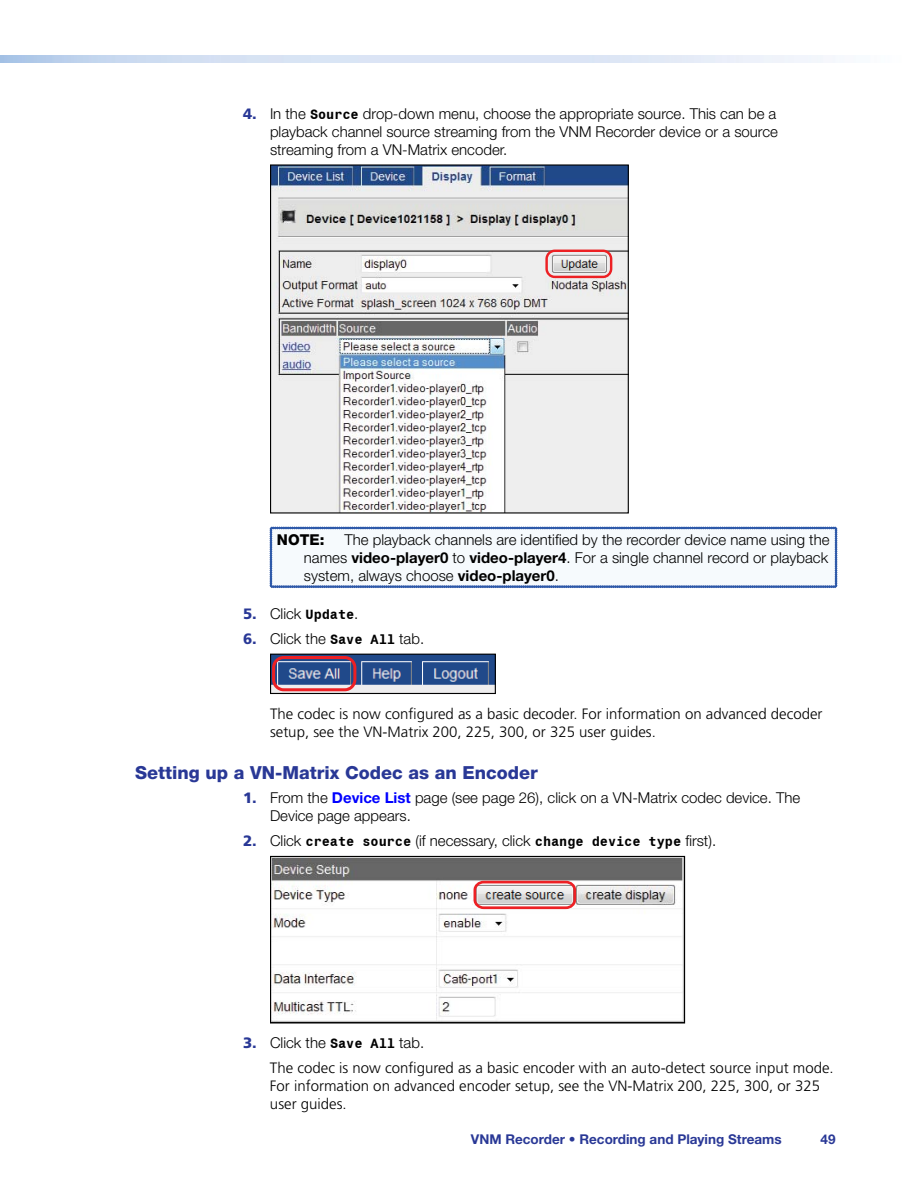
<style>
.page{position:relative;width:918px;height:1188px;background:#fff}
.page>*{position:absolute;margin:0;border:0;box-sizing:border-box;transform-origin:0 0}
.t1{font:800 18px "Helvetica Neue LT Std";color:#293896}
.t2{font:300 15px/18px "Helvetica Neue LT Std";color:#000;text-align:justify}
.t3{font:300 15px/18px "Frutiger";color:#000}
.t4{font:800 15px "Helvetica Neue LT Std";color:#000}
.t5{font:700 13.5px "Helvetica Neue LT Std";color:#293896}
.s1{font-family:"Frutiger";font-weight:900;color:#293896}
.s2{font-family:"Extronmono";font-weight:700;font-size:13.5px}
.s3{font-weight:700}
.s4{font-weight:700;color:#00f}
.s5{font-weight:900;color:#293896}
.s6{font-family:"Helvetica Neue LT Std"}
</style>
<div class="page">
<img style="left:272px;top:166px;width:355px;height:346px">
<img style="left:545px;top:250px;width:67px;height:28px">
<img style="left:548px;top:252px;width:62px;height:24px">
<div style="left:270px;top:164px;width:359px;height:350px;border:1px solid #000"></div>
<svg style="left:270px;top:527px;width:567px;height:61px"></svg>
<img style="left:272px;top:656px;width:222px;height:36px">
<img style="left:272px;top:656px;width:84px;height:35px">
<img style="left:275px;top:659px;width:78px;height:29px">
<div style="left:270px;top:654px;width:226px;height:40px;border:1px solid #000"></div>
<img style="left:272px;top:858px;width:411px;height:164px">
<img style="left:474px;top:881px;width:102px;height:28px">
<img style="left:476px;top:883px;width:97px;height:23px">
<div style="left:270px;top:856px;width:415px;height:168px;border:1px solid #000"></div>
<p class="t2" style="left:270px;top:104px;width:510px;text-indent:-27px"><span class="s1">4.</span> In the <span class="s2">Source</span> drop-down menu, choose the appropriate source. This can be a playback channel source streaming from the VNM Recorder device or a source streaming from a VN-Matrix encoder.</p>
<p class="t4" style="left:277px;top:530px;width:49px">NOTE:</p>
<p class="t2" style="left:304px;top:530px;width:527px;text-indent:40px">The playback channels are identified by the recorder device name using the names <span class="s3">video-player0</span> to <span class="s3">video-player4</span>. For a single channel record or playback system, always choose <span class="s3">video-player0</span>.</p>
<p class="t2" style="left:243px;top:604px;width:117px"><span class="s1">5.</span> Click <span class="s2">Update</span>.</p>
<p class="t2" style="left:243px;top:629px;width:183px"><span class="s1">6.</span> Click the <span class="s2">Save All</span> tab.</p>
<p class="t3" style="left:270px;top:705px;width:554px">The codec is now configured as a basic decoder. For information on advanced decoder setup, see the VN-Matrix 200, 225, 300, or 325 user guides.</p>
<p class="t1" style="left:135px;top:762px;width:404px">Setting up a VN-Matrix Codec as an Encoder</p>
<p class="t2" style="left:270px;top:789px;width:532px;text-indent:-27px"><span class="s1">1.</span> From the <span class="s4">Device List</span> page (see page 26), click on a VN-Matrix codec device. The<br>Device page appears.</p>
<p class="t2" style="left:243px;top:831px;width:475px"><span class="s1">2.</span> Click <span class="s2">create source</span> (if necessary, click <span class="s2">change device type</span> first).</p>
<p class="t3" style="left:270px;top:1031px;width:565px;line-height:24.8px;text-indent:-27px"><span class="s5">3.</span> <span class="s6">Click the</span> <span class="s2">Save All</span> <span class="s6">tab.<br></span>The codec is now configured as a basic encoder with an auto-detect source input mode.</p>
<p class="t3" style="left:270px;top:1077px;width:552px">For information on advanced encoder setup, see the VN-Matrix 200, 225, 300, or 325 user guides.</p>
<p class="t5" style="left:471px;top:1130px;width:312px">VNM Recorder • Recording and Playing Streams</p>
<p class="t5" style="left:821px;top:1130px;width:17px">49</p>
</div>
